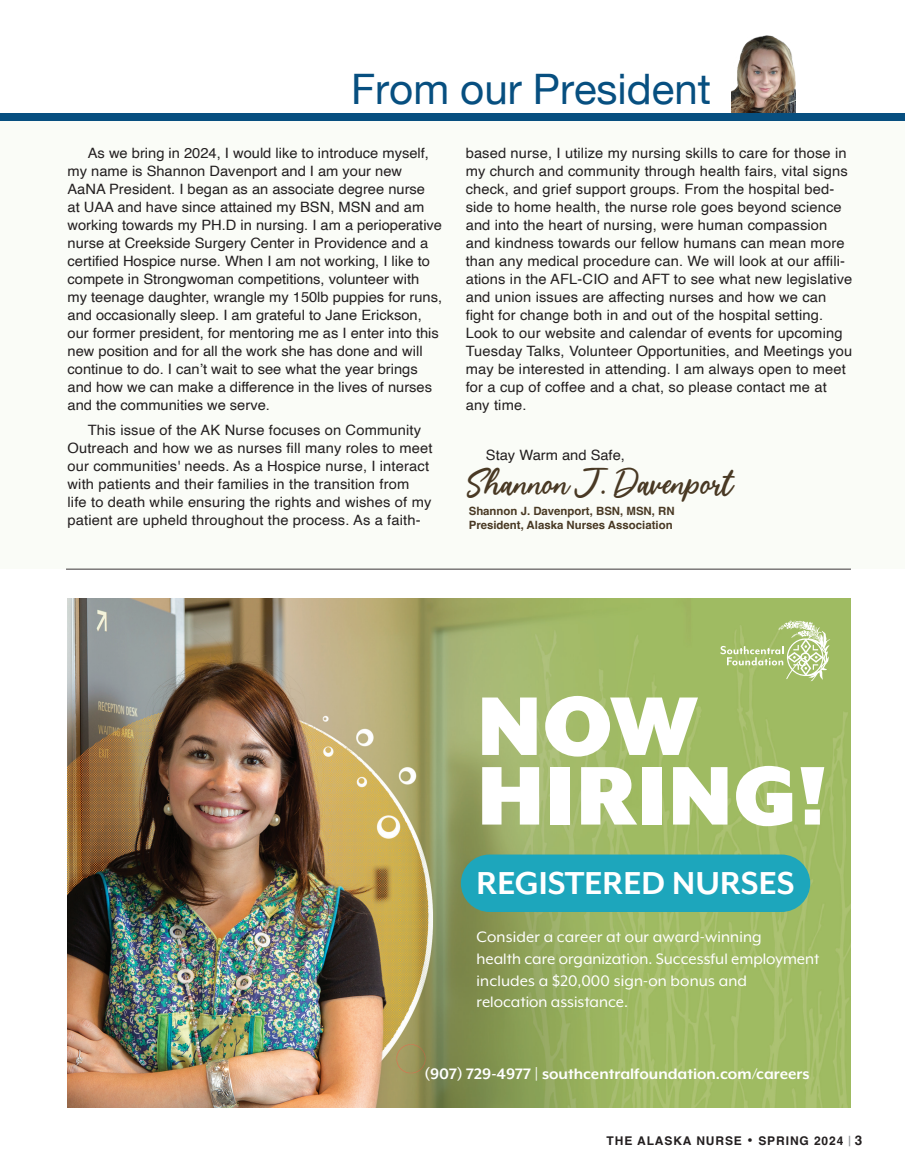
<style>
.page{position:relative;width:905px;height:1175px;background:#fff}
.page>*{position:absolute;margin:0;border:0;box-sizing:border-box;transform-origin:0 0}
.t1{font:900 95.7px/69.6px "Mr Eaves XL Mod OT";color:#fff}
.Name_Title{font:44.1px "Palace";color:#493924}
.Body_Copy{font:42px "Helvetica Neue";color:#074f80}
.t2{font:700 36.6px "Mr Eaves XL Mod OT";color:#fff}
.t3{font:17.4px/21.8px "Mr Eaves XL Mod OT";color:#fff}
.t4{font:700 17.4px "Mr Eaves XL Mod OT";color:#fff}
.Txt_Helvetica{font:14.25px/18px "Helvetica";letter-spacing:.01em;color:#231f20}
.t5{font:700 12px "Helvetica";letter-spacing:.075em;color:#231f20}
.Name_Title-2{font:700 11.4px "Helvetica";color:#493924}
.s1{font-size:16.5px}
.s2{font-family:"Helvetica Neue";font-size:10.5px;color:#95979a}
.s3{font-size:13.5px}
</style>
<div class="page">
<img style="left:731px;top:35px;width:64px;height:79px">
<div style="left:0;top:117px;width:904px;height:452px;background:#fafcf7"></div>
<hr style="left:66px;top:569px;width:784px;height:1px;background:#231f20">
<div style="left:0;top:114px;width:904px;height:7px;background:#074f80"></div>
<img style="left:68px;top:598px;width:782px;height:509px">
<div style="left:461px;top:854px;width:349px;height:58px;background:#1da6bc;border-radius:29px"></div>
<svg style="left:720px;top:619px;width:110px;height:62px;background:#b1c780"></svg>
<p class="Body_Copy" style="left:351px;top:59px;width:361px">From our President</p>
<p class="Txt_Helvetica" style="left:68px;top:145px;width:376px;text-indent:20px">As we bring in 2024, I would like to introduce myself, my name is Shannon Davenport and I am your new AaNA President. I began as an associate degree nurse<br>at UAA and have since attained my BSN, MSN and am working towards my PH.D in nursing. I am a perioperative nurse at Creekside Surgery Center in Providence and a certified Hospice nurse. When I am not working, I like to compete in Strongwoman competitions, volunteer with my teenage daughter, wrangle my 150lb puppies for runs, and occasionally sleep. I am grateful to Jane Erickson, our former president, for mentoring me as I enter into this new position and for all the work she has done and will continue to do. I can’t wait to see what the year brings and how we can make a difference in the lives of nurses and the communities we serve.</p>
<p class="Txt_Helvetica" style="left:68px;top:421px;width:366px;text-indent:20px">This issue of the AK Nurse focuses on Community Outreach and how we as nurses fill many roles to meet our communities' needs. As a Hospice nurse, I interact with patients and their families in the transition from<br>life to death while ensuring the rights and wishes of my patient are upheld throughout the process. As a faith-</p>
<p class="Txt_Helvetica" style="left:465px;top:145px;width:388px">based nurse, I utilize my nursing skills to care for those in my church and community through health fairs, vital signs check, and grief support groups. From the hospital bed&shy;side to home health, the nurse role goes beyond science and into the heart of nursing, were human compassion and kindness towards our fellow humans can mean more than any medical procedure can. We will look at our affili&shy;ations in the AFL-CIO and AFT to see what new legislative and union issues are affecting nurses and how we can fight for change both in and out of the hospital setting.<br>Look to our website and calendar of events for upcoming Tuesday Talks, Volunteer Opportunities, and Meetings you may be interested in attending. I am always open to meet for a cup of coffee and a chat, so please contact me at any time.</p>
<p class="Txt_Helvetica" style="left:486px;top:446px;width:140px">Stay Warm and Safe,</p>
<p class="Name_Title" style="left:468px;top:465px;width:266px">Shannon J. Davenport</p>
<p class="Name_Title-2" style="left:468px;top:504px;width:207px">Shannon J. Davenport, BSN, MSN, RN</p>
<p class="Name_Title-2" style="left:468px;top:518px;width:205px">President, Alaska Nurses Association</p>
<p class="t1" style="left:476px;top:690px;width:352px">NOW<br>HIRING!</p>
<p class="t2" style="left:476px;top:865px;width:319px">REGISTERED NURSES</p>
<p class="t3" style="left:476px;top:926px;width:344px">Consider a career at our award-winning<br>health care organization. Successful employment includes a $20,000 sign-on bonus and relocation assistance.</p>
<p class="t4" style="left:424px;top:1065px;width:386px">(907) 729-4977 | southcentralfoundation.com/careers</p>
<p class="t5" style="left:606px;top:1133px;width:257px">THE ALASKA NURSE <span class="s1">•</span> SPRING 2024 <span class="s2">|</span> <span class="s3">3</span></p>
</div>
